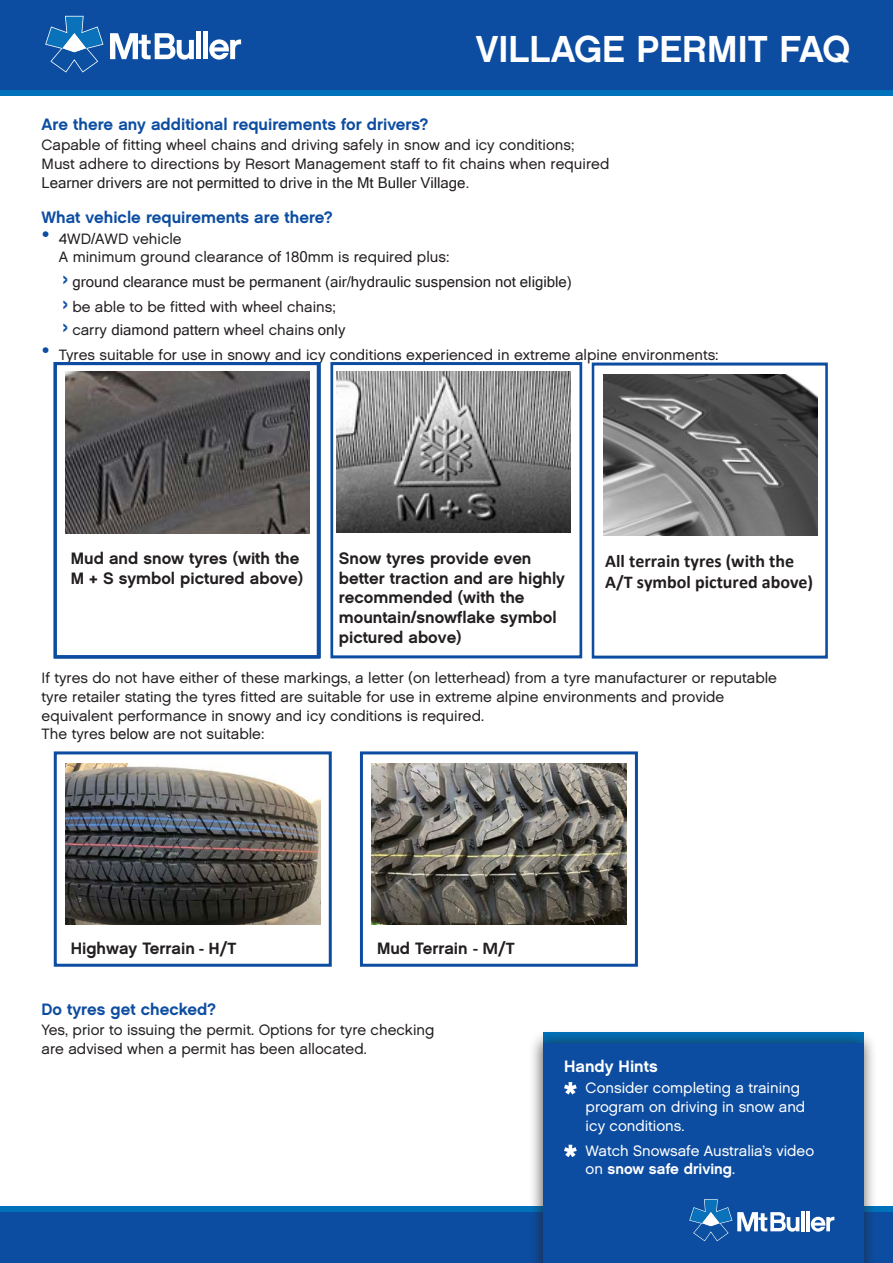
<style>
.page{position:relative;width:893px;height:1263px;background:#fff}
.page>*{position:absolute;margin:0;border:0;box-sizing:border-box;transform-origin:0 0}
.t1{font:37.5px "Chalet New York Nineteen Sixty";color:#fff}
.t2{font:700 18px/21.6px "Calibri";color:#221e1f}
.t3{font:16.5px/19.8px "Chalet New York Nineteen Sixty";color:#231f20}
.t4{font:16.5px "Chalet New York Nineteen Sixty";color:#0d4da1}
.t5{font:16.5px "Chalet New York Nineteen Sixty";color:#fff}
.t6{font:15px/18.8px "Chalet London Nineteen Sixty";color:#231f20}
.t7{font:15px "Microsoft Sans Serif";color:#231f20}
.t8{font:15px/18.8px "Chalet London Nineteen Sixty";color:#fff}
.t9{font:15px "Chalet New York Nineteen Sixty";color:#fff}
.s1{font-size:27px;color:#0d4da1}
.s2{font-family:"Microsoft Sans Serif"}
.s3{font-family:"Chalet New York Nineteen Sixty";font-size:24px;color:#0d4da1}
.s4{font-family:"Chalet London Nineteen Sixty"}
.s5{font-family:"Calibri";font-weight:700;font-size:18px}
</style>
<div class="page">
<svg style="left:0;top:1207px;width:893px;height:6px;background:#026bb7"></svg>
<div style="left:0;top:1213px;width:893px;height:50px;background:#0d4da1"></div>
<div style="left:529px;top:1029px;width:348px;height:234px;background:#231f20;opacity:.75"></div>
<div style="left:543px;top:1043px;width:320px;height:220px;background:#0d4da1"></div>
<div style="left:0;top:0;width:893px;height:96px;background:linear-gradient(to right,#0072bc,#0072bc)"></div>
<div style="left:0;top:0;width:893px;height:89px;background:#0d4da1"></div>
<svg style="left:564px;top:1082px;width:13px;height:12px"></svg>
<svg style="left:564px;top:1145px;width:13px;height:12px"></svg>
<img style="left:65px;top:763px;width:255px;height:162px">
<img style="left:371px;top:763px;width:255px;height:162px">
<div style="left:196px;top:31px;width:5px;height:28px;background:#fff"></div>
<div style="left:203px;top:31px;width:5px;height:28px;background:#fff"></div>
<svg style="left:209px;top:39px;width:32px;height:21px"></svg>
<svg style="left:110px;top:33px;width:84px;height:27px"></svg>
<svg style="left:45px;top:15px;width:59px;height:58px"></svg>
<hr style="left:801px;top:1211px;width:4px;height:20px;background:#fff">
<hr style="left:806px;top:1211px;width:4px;height:20px;background:#fff">
<svg style="left:811px;top:1216px;width:23px;height:16px"></svg>
<svg style="left:689px;top:1199px;width:110px;height:43px"></svg>
<img style="left:65px;top:372px;width:244px;height:161px">
<div style="left:54px;top:751px;width:278px;height:216px;border:3px solid #0d4da1"></div>
<div style="left:330px;top:362px;width:252px;height:296px;border:3px solid #0d4da1"></div>
<div style="left:360px;top:751px;width:278px;height:216px;border:3px solid #0d4da1"></div>
<div style="left:54px;top:362px;width:266px;height:296px;border:3px solid #0d4da1"></div>
<img style="left:337px;top:371px;width:233px;height:162px">
<div style="left:592px;top:363px;width:236px;height:295px;border:3px solid #0d4da1"></div>
<img style="left:603px;top:374px;width:214px;height:161px">
<h1 class="t1" style="left:476px;top:26px;width:376px">VILLAGE PERMIT FAQ</h1>
<p class="t4" style="left:42px;top:114px;width:389px">Are there any additional requirements for drivers?</p>
<p class="t6" style="left:42px;top:135px;width:569px;line-height:19.2px">Capable of fitting wheel chains and driving safely in snow and icy conditions;<br>Must adhere to directions by Resort Management staff to fit chains when required</p>
<p class="t7" style="left:42px;top:173px;width:430px">Learner drivers are not permitted to drive in the Mt Buller Village.</p>
<p class="t4" style="left:42px;top:207px;width:293px">What vehicle requirements are there?</p>
<p class="t6" style="left:59px;top:230px;width:392px;line-height:18px;text-indent:-17px"><span class="s1">•</span> 4WD/AWD vehicle<br>A minimum ground clearance of 18<span class="s2">0</span>mm is required plus:</p>
<p class="t7" style="left:63px;top:272px;width:511px"><span class="s3">›</span> ground clearance must be permanent (air/hydraulic suspension not eligible)</p>
<p class="t6" style="left:63px;top:297px;width:275px"><span class="s3">›</span> be able to be fitted with wheel chains;</p>
<p class="t7" style="left:63px;top:320px;width:284px"><span class="s3">›</span> <span class="s4">carry</span> diamond pattern <span class="s4">wheel chains</span> only</p>
<p class="t6" style="left:42px;top:346px;width:679px"><span class="s1">•</span> Tyres suitable for use in snowy and icy conditions experienced in extreme alpine environments:</p>
<p class="t3" style="left:71px;top:548px;width:234px">Mud and snow tyres (with the<br>M + S symbol pictured above)</p>
<p class="t3" style="left:339px;top:548px;width:228px">Snow tyres provide even better traction and are highly recommended (with the mountain/snowflake symbol pictured above)</p>
<p class="t2" style="left:605px;top:550px;width:209px">All terrain tyres (with the<br>A/T symbol pictured above)</p>
<p class="t6" style="left:42px;top:668px;width:737px">If tyres do not have either of these markings, a letter (on letterhead) from a tyre manufacturer or reputable tyre retailer stating the tyres fitted are suitable for use in extreme alpine environments and provide equivalent performance in snowy and icy condition<span class="s2">s</span> is required.<br>The tyres <span class="s2">below</span> are not suitable:</p>
<p class="t3" style="left:71px;top:938px;width:167px">Highway Terrain <span class="s5">- H/T</span></p>
<p class="t3" style="left:377px;top:938px;width:139px">Mud Terrain <span class="s5">- M/T</span></p>
<p class="t4" style="left:42px;top:999px;width:176px">Do tyres get checked?</p>
<p class="t6" style="left:42px;top:1020px;width:394px;line-height:19.5px">Yes, prior to issuing the permit. Options for tyre checking are advised when a permit has been allocated.</p>
<p class="t5" style="left:564px;top:1056px;width:95px">Handy Hints</p>
<p class="t8" style="left:586px;top:1078px;width:221px">Consider completing a training program on driving in snow and icy conditions.</p>
<p class="t8" style="left:586px;top:1141px;width:230px">Watch Snowsafe Australia’s video</p>
<p class="t9" style="left:586px;top:1160px;width:151px"><span class="s4">on</span> snow safe driving<span class="s4">.</span></p>
</div>
